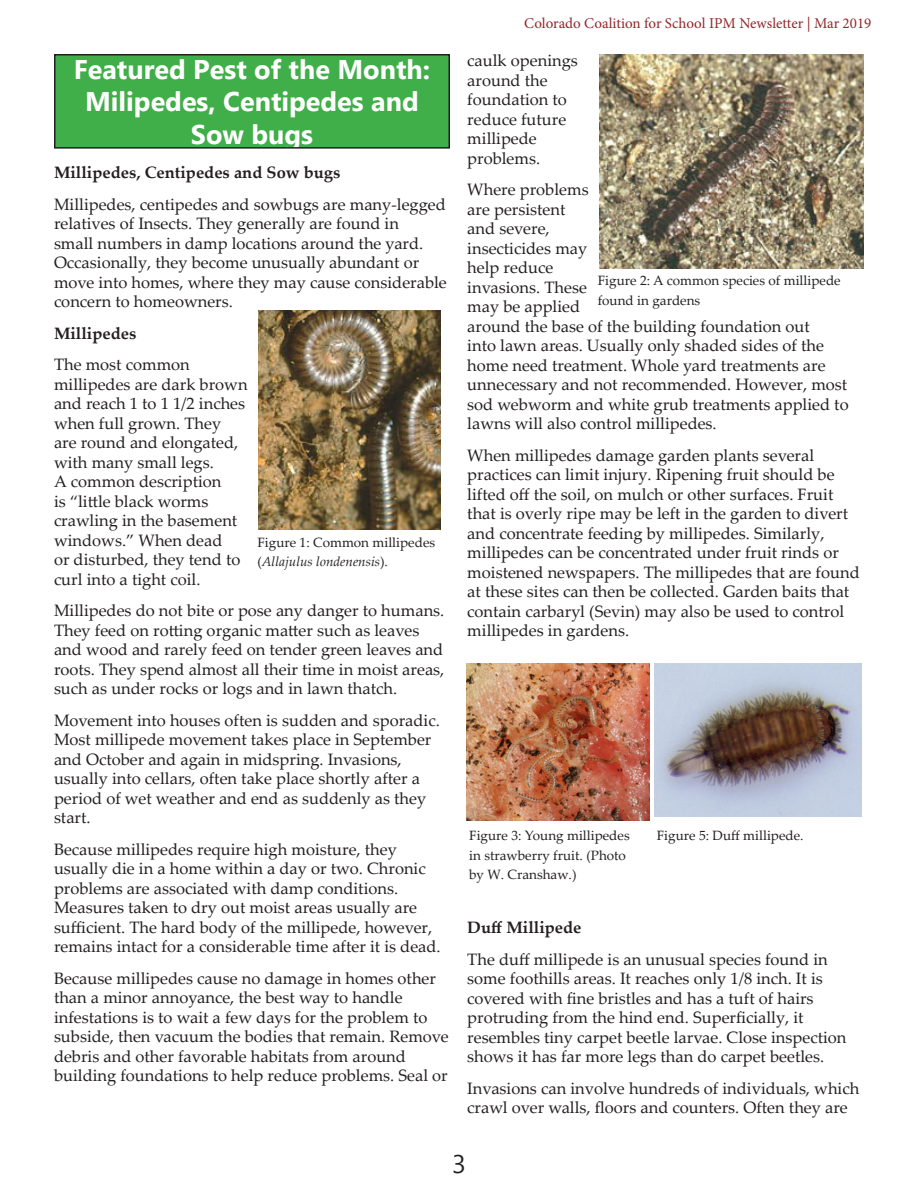
<style>
.page{position:relative;width:918px;height:1188px;background:#fff}
.page>*{position:absolute;margin:0;border:0;box-sizing:border-box;transform-origin:0 0}
.School_IPM_-_Column{font:700 27px/32.4px "Microsoft New Tai Lue";color:#fff;text-align:center}
.t1{font:25.5px "Microsoft New Tai Lue";color:#231f20}
.t2{font:16.5px/19.5px "Palatino Linotype";color:#231f20}
.t3{font:700 16.5px "Palatino Linotype";color:#231f20}
.t4{font:15px "Minion Pro";color:#94262a}
.captions{font:13.5px/19.5px "Palatino Linotype";color:#231f20}
.s1{font-style:italic}
</style>
<div class="page">
<div style="left:55px;top:55px;width:394px;height:93px;background:#40ae49"></div>
<div style="left:54px;top:54px;width:396px;height:95px;border:2px solid #231f20"></div>
<img style="left:258px;top:310px;width:183px;height:220px">
<img style="left:600px;top:54px;width:263px;height:214px">
<img style="left:466px;top:663px;width:183px;height:157px">
<img style="left:655px;top:663px;width:206px;height:153px">
<p class="School_IPM_-_Column" style="left:74px;top:56px;width:358px">Featured Pest of the Month:</p>
<p class="School_IPM_-_Column" style="left:85px;top:88px;width:335px">Milipedes, Centipedes and<br>Sow bugs</p>
<p class="t3" style="left:54px;top:161px;width:288px">Millipedes, Centipedes and Sow bugs</p>
<p class="t2" style="left:54px;top:194px;width:394px">Millipedes, centipedes and sowbugs are many-legged relatives of Insects. They generally are found in<br>small numbers in damp locations around the yard.<br>Occasionally, they become unusually abundant or move into homes, where they may cause considerable concern to homeowners.</p>
<p class="t3" style="left:54px;top:322px;width:84px">Millipedes</p>
<p class="t2" style="left:54px;top:354px;width:195px">The most common millipedes are dark brown and reach 1 to 1 1/2 inches when full grown. They are round and elongated, with many small legs.<br>A common description<br>is “little black worms crawling in the basement windows.” When dead<br>or disturbed, they tend to curl into a tight coil.</p>
<p class="t2" style="left:54px;top:600px;width:392px">Millipedes do not bite or pose any danger to humans.<br>They feed on rotting organic matter such as leaves and wood and rarely feed on tender green leaves and roots. They spend almost all their time in moist areas, such as under rocks or logs and in lawn thatch.</p>
<p class="t2" style="left:54px;top:710px;width:387px">Movement into houses often is sudden and sporadic.<br>Most millipede movement takes place in September and October and again in midspring. Invasions, usually into cellars, often take place shortly after a period of wet weather and end as suddenly as they start.</p>
<p class="t2" style="left:54px;top:839px;width:388px">Because millipedes require high moisture, they usually die in a home within a day or two. Chronic problems are associated with damp conditions.<br>Measures taken to dry out moist areas usually are sufficient. The hard body of the millipede, however, remains intact for a considerable time after it is dead.</p>
<p class="t2" style="left:54px;top:968px;width:396px">Because millipedes cause no damage in homes other than a minor annoyance, the best way to handle infestations is to wait a few days for the problem to subside, then vacuum the bodies that remain. Remove debris and other favorable habitats from around building foundations to help reduce problems. Seal or</p>
<p class="captions" style="left:257px;top:532px;width:179px">Figure 1: Common millipedes (<span class="s1">Allajulus londenensis</span>).</p>
<p class="t4" style="left:524px;top:13px;width:349px">Colorado Coalition for School IPM Newsletter | Mar 2019</p>
<p class="t2" style="left:467px;top:50px;width:112px">caulk openings around the foundation to reduce future millipede problems.</p>
<p class="t2" style="left:467px;top:179px;width:383px">Where problems<br>are persistent<br>and severe,<br>insecticides may<br>help reduce<br>invasions. These<br>may be applied<br>around the base of the building foundation out<br>into lawn areas. Usually only shaded sides of the home need treatment. Whole yard treatments are unnecessary and not recommended. However, most sod webworm and white grub treatments applied to lawns will also control millipedes.</p>
<p class="t2" style="left:467px;top:445px;width:394px">When millipedes damage garden plants several practices can limit injury. Ripening fruit should be lifted off the soil, on mulch or other surfaces. Fruit that is overly ripe may be left in the garden to divert and concentrate feeding by millipedes. Similarly, millipedes can be concentrated under fruit rinds or moistened newspapers. The millipedes that are found at these sites can then be collected. Garden baits that contain carbaryl (Sevin) may also be used to control millipedes in gardens.</p>
<p class="captions" style="left:598px;top:270px;width:244px">Figure 2: A common species of millipede found in gardens</p>
<p class="captions" style="left:469px;top:825px;width:162px">Figure 3: Young millipedes in strawberry fruit. (Photo by W. Cranshaw.)</p>
<p class="captions" style="left:657px;top:825px;width:148px">Figure 5: Duff millipede.</p>
<p class="t3" style="left:467px;top:916px;width:116px">Duff Millipede</p>
<p class="t2" style="left:467px;top:949px;width:381px">The duff millipede is an unusual species found in some foothills areas. It reaches only 1/8 inch. It is covered with fine bristles and has a tuft of hairs protruding from the hind end. Superficially, it resembles tiny carpet beetle larvae. Close inspection shows it has far more legs than do carpet beetles.</p>
<p class="t2" style="left:467px;top:1078px;width:394px">Invasions can involve hundreds of individuals, which crawl over walls, floors and counters. Often they are</p>
<h2 class="t1" style="left:452px;top:1149px;width:15px">3</h2>
</div>
